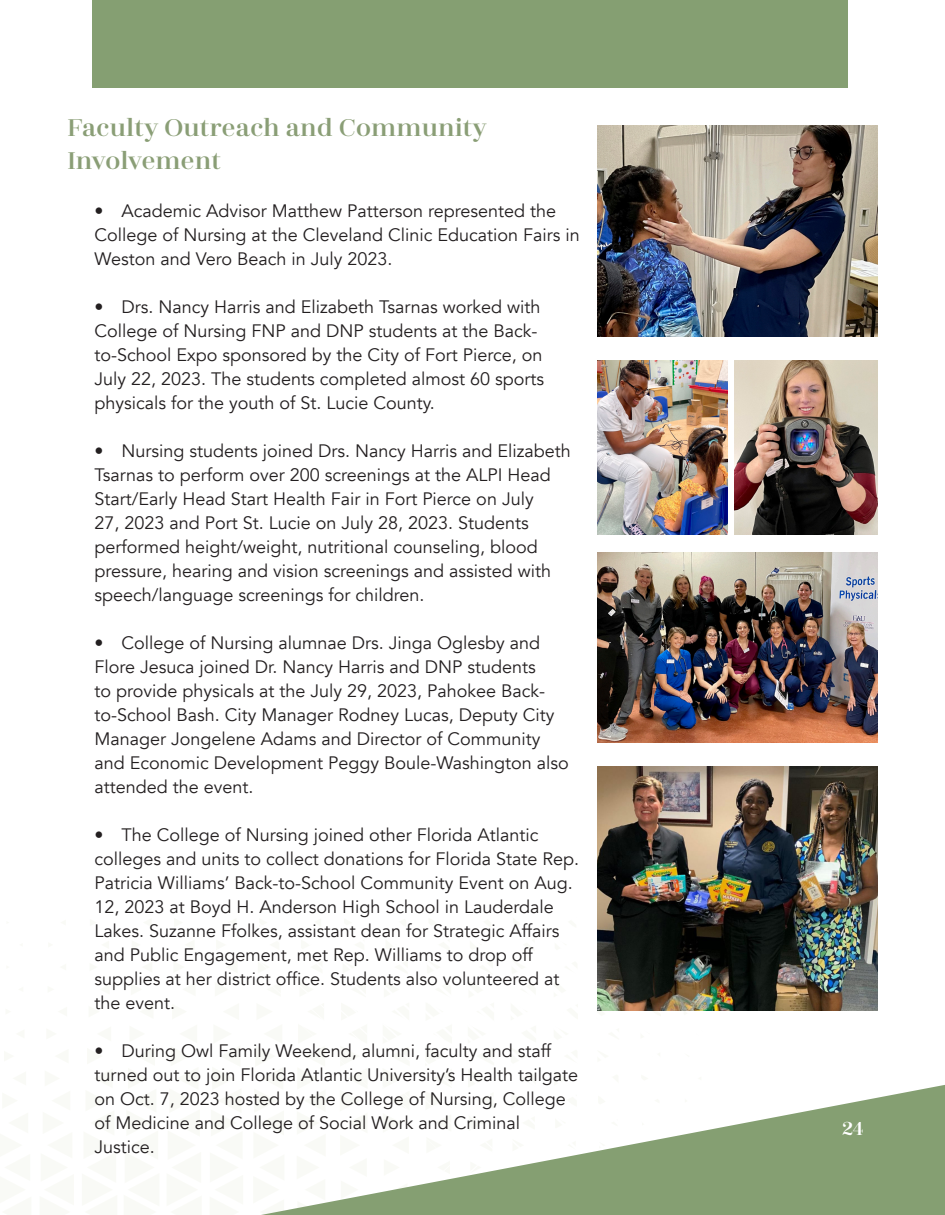
<style>
.page{position:relative;width:945px;height:1215px;background:#fff}
.page>*{position:absolute;margin:0;border:0;box-sizing:border-box;transform-origin:0 0}
.t1{font:600 27px/32.4px "Zahrah";color:#8a9e76}
.t2{font:600 21px "Zahrah";color:#fff}
.List_Paragraph{font:18px/24px "Avenir";color:#231f20}
</style>
<div class="page">
<svg style="left:261px;top:1085px;width:684px;height:130px"></svg>
<div style="left:92px;top:0;width:756px;height:87px;background:#859f72"></div>
<img style="left:597px;top:126px;width:281px;height:210px">
<img style="left:597px;top:766px;width:281px;height:245px">
<img style="left:597px;top:360px;width:131px;height:174px">
<img style="left:597px;top:553px;width:281px;height:189px">
<img style="left:735px;top:360px;width:143px;height:174px">
<p class="t1" style="left:68px;top:112px;width:421px">Faculty Outreach and Community<br>Involvement</p>
<p class="List_Paragraph" style="left:94px;top:199px;width:487px">• Academic Advisor Matthew Patterson represented the<br>College of Nursing at the Cleveland Clinic Education Fairs in<br>Weston and Vero Beach in July 2023.</p>
<p class="List_Paragraph" style="left:94px;top:295px;width:451px">• Drs. Nancy Harris and Elizabeth Tsarnas worked with College of Nursing FNP and DNP students at the Back&shy;to-School Expo sponsored by the City of Fort Pierce, on July 22, 2023. The students completed almost 60 sports physicals for the youth of St. Lucie County.</p>
<p class="List_Paragraph" style="left:94px;top:439px;width:478px">• Nursing students joined Drs. Nancy Harris and Elizabeth Tsarnas to perform over 200 screenings at the ALPI Head Start/Early Head Start Health Fair in Fort Pierce on July<br>27, 2023 and Port St. Lucie on July 28, 2023. Students performed height/weight, nutritional counseling, blood pressure, hearing and vision screenings and assisted with speech/language screenings for children.</p>
<p class="List_Paragraph" style="left:94px;top:631px;width:476px">• College of Nursing alumnae Drs. Jinga Oglesby and Flore Jesuca joined Dr. Nancy Harris and DNP students<br>to provide physicals at the July 29, 2023, Pahokee Back&shy;to-School Bash. City Manager Rodney Lucas, Deputy City Manager Jongelene Adams and Director of Community and Economic Development Peggy Boule-Washington also attended the event.</p>
<p class="List_Paragraph" style="left:94px;top:823px;width:486px">• The College of Nursing joined other Florida Atlantic colleges and units to collect donations for Florida State Rep.<br>Patricia Williams’ Back-to-School Community Event on Aug.<br>12, 2023 at Boyd H. Anderson High School in Lauderdale Lakes. Suzanne Ffolkes, assistant dean for Strategic Affairs and Public Engagement, met Rep. Williams to drop off supplies at her district office. Students also volunteered at the event.</p>
<p class="List_Paragraph" style="left:94px;top:1039px;width:485px">• During Owl Family Weekend, alumni, faculty and staff turned out to join Florida Atlantic University’s Health tailgate on Oct. 7, 2023 hosted by the College of Nursing, College of Medicine and College of Social Work and Criminal Justice.</p>
<p class="t2" style="left:842px;top:1117px;width:23px">24</p>
</div>
